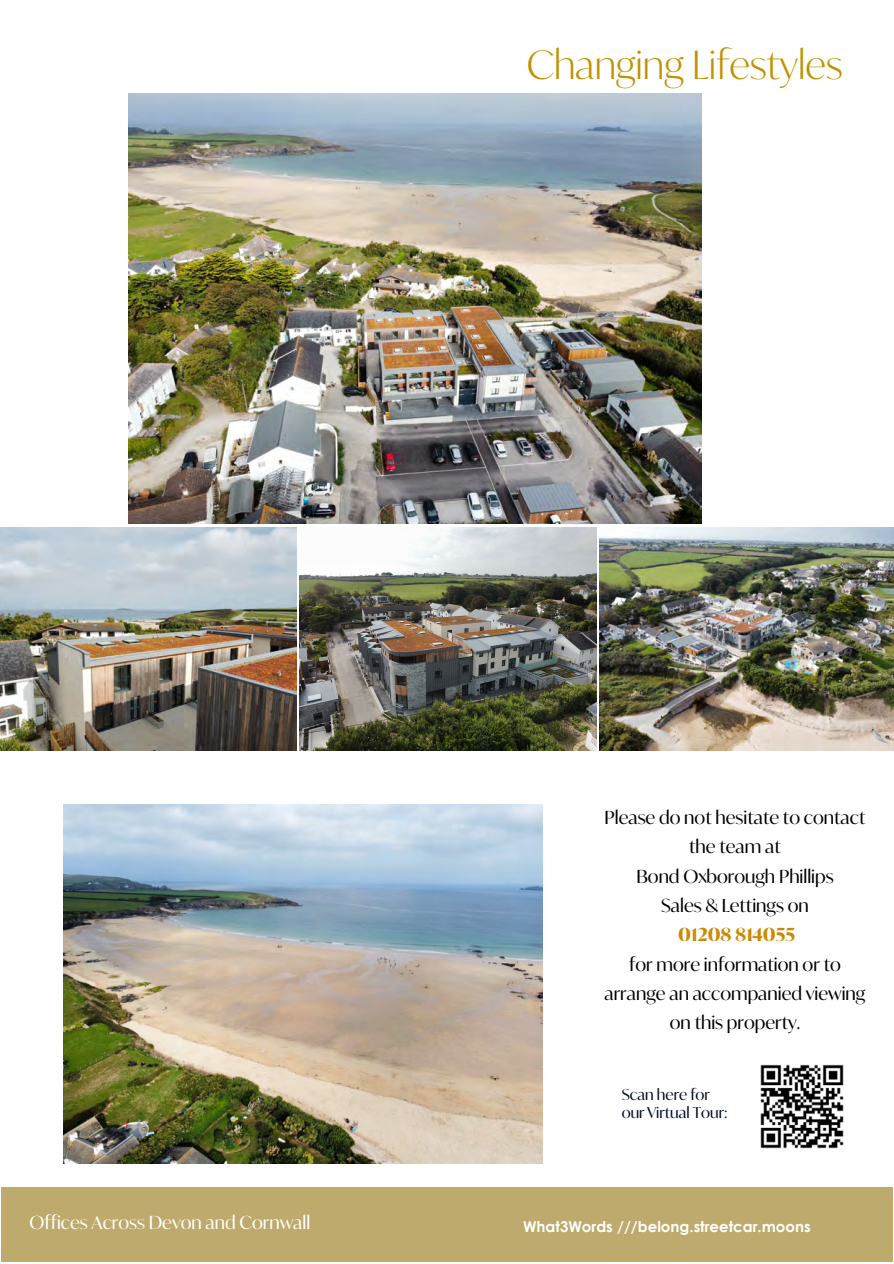
<style>
.page{position:relative;width:894px;height:1264px;background:#fff}
.page>*{position:absolute;margin:0;border:0;box-sizing:border-box;transform-origin:0 0}
.t1{font:300 39px "Ivy Mode";color:#c19200}
.t2{font:18px/29.2px "Ivy Mode";color:#000;text-align:center}
.t3{font:18px "Ivy Mode";color:#fff}
.t4{font:700 18px "Ivy Mode";color:#cc8a00}
.t5{font:700 15px "Century Gothic";color:#fff}
.t6{font:15px/18px "Ivy Mode";color:#000a29}
.s1{font-style:inherit}
</style>
<div class="page">
<img style="left:129px;top:94px;width:572px;height:429px">
<img style="left:64px;top:804px;width:478px;height:359px">
<div style="left:1px;top:1187px;width:891px;height:74px;background:#beaa6c"></div>
<img style="left:0;top:528px;width:296px;height:222px">
<img style="left:300px;top:528px;width:296px;height:222px">
<img style="left:599px;top:528px;width:294px;height:222px">
<img style="left:760px;top:1064px;width:84px;height:85px">
<h1 class="t1" style="left:526px;top:38px;width:317px">Changing Lifestyles</h1>
<p class="t2" style="left:604px;top:802px;width:262px">Please do not hesitate to contact the team at<br>Bond Oxborough Phillips<br>Sales &amp; Lettings on</p>
<p class="t4" style="left:678px;top:922px;width:118px">01208 814055</p>
<p class="t2" style="left:604px;top:949px;width:262px">for more information or to arrange an accompanied viewing on this property.</p>
<p class="t6" style="left:621px;top:1085px;width:107px">Scan here for our Virtual Tour:</p>
<p class="t3" style="left:29px;top:1210px;width:282px">Offices Across Devon and Cornwall</p>
<p class="t5" style="left:523px;top:1215px;width:289px"><span class="s1">What3Words</span> ///belong.streetcar.moons</p>
</div>
